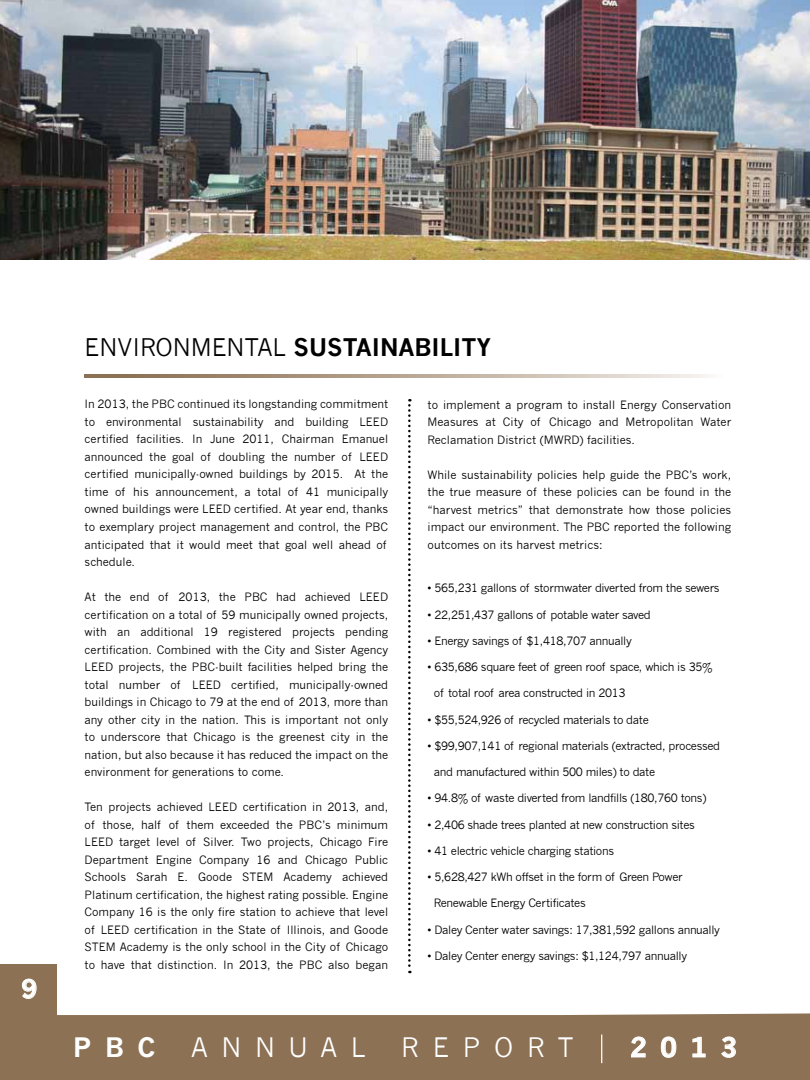
<style>
.page{position:relative;width:810px;height:1080px;background:#fff}
.page>*{position:absolute;margin:0;border:0;box-sizing:border-box;transform-origin:0 0}
.t1{font:26.25px "News Gothic";letter-spacing:.52em;color:#fff}
.t2{font:700 26.25px "News Gothic";letter-spacing:.52em;color:#fff}
.t3{font:700 25px "News Gothic";color:#fff}
.t4{font:700 23.75px "News Gothic";color:#000}
.t5{font:23.75px "News Gothic";color:#000}
.t6{font:11.25px/17.5px "News Gothic";letter-spacing:-.01em;color:#000;text-align:justify}
.t7{font:11.25px "News Gothic";letter-spacing:-.03em;color:#000}
</style>
<div class="page">
<img style="left:0;top:0;width:810px;height:259px">
<div style="left:0;top:1013px;width:810px;height:67px;background:#8c7154"></div>
<svg style="left:85px;top:374px;width:624px;height:3px;background:#b9a895"></svg>
<div style="left:0;top:964px;width:56px;height:57px;background:#8c7154"></div>
<svg style="left:631px;top:1037px;width:14px;height:20px"></svg>
<svg style="left:661px;top:1037px;width:15px;height:21px"></svg>
<svg style="left:693px;top:1037px;width:12px;height:20px"></svg>
<svg style="left:721px;top:1037px;width:15px;height:21px"></svg>
<svg style="left:601px;top:1035px;width:1px;height:28px"></svg>
<svg style="left:22px;top:979px;width:14px;height:20px"></svg>
<svg style="left:408px;top:399px;width:3px;height:574px"></svg>
<h2 class="t3" style="left:22px;top:974px;width:17px">9</h2>
<h3 class="t5" style="left:85px;top:334px;width:50px">ENvironmental</h3>
<h3 class="t4" style="left:293px;top:333px;width:31px">SUSTAINABILITY</h3>
<p class="t6" style="left:85px;top:396px;width:305px;text-align:left">In 2013, the PBC continued its longstanding commitment to environmental sustainability and building LEED certified facilities. In June 2011, Chairman Emanuel announced the goal of doubling the number of LEED certified municipally-owned buildings by 2015. At the time of his announcement, a total of 41 municipally owned buildings were LEED certified. At year end, thanks to exemplary project management and control, the PBC anticipated that it would meet that goal well ahead of schedule.</p>
<p class="t6" style="left:85px;top:588px;width:305px">At the end of 2013, the PBC had achieved LEED certification on a total of 59 municipally owned projects, with an additional 19 registered projects pending certification. Combined with the City and Sister Agency LEED projects, the PBC-built facilities helped bring the total number of LEED certified, municipally-owned buildings in Chicago to 79 at the end of 2013, more than any other city in the nation. This is important not only to underscore that Chicago is the greenest city in the nation, but also because it has reduced the impact on the environment for generations to come.</p>
<p class="t6" style="left:85px;top:798px;width:305px">Ten projects achieved LEED certification in 2013, and, of those, half of them exceeded the PBC’s minimum LEED target level of Silver. Two projects, Chicago Fire Department Engine Company 16 and Chicago Public Schools Sarah E. Goode STEM Academy achieved Platinum certification, the highest rating possible. Engine Company 16 is the only fire station to achieve that level of LEED certification in the State of Illinois, and Goode STEM Academy is the only school in the City of Chicago to have that distinction. In 2013, the PBC also began</p>
<p class="t6" style="left:428px;top:396px;width:305px">to implement a program to install Energy Conservation Measures at City of Chicago and Metropolitan Water Reclamation District (MWRD) facilities.</p>
<p class="t6" style="left:428px;top:466px;width:305px">While sustainability policies help guide the PBC’s work, the true measure of these policies can be found in the “harvest metrics” that demonstrate how those policies impact our environment. The PBC reported the following outcomes on its harvest metrics:</p>
<p class="t7" style="left:428px;top:582px;width:294px">• 565,231 gallons of stormwater diverted from the sewers</p>
<p class="t7" style="left:428px;top:608px;width:225px">• 22,251,437 gallons of potable water saved</p>
<p class="t7" style="left:428px;top:634px;width:206px">• Energy savings of $1,418,707 annually</p>
<p class="t7" style="left:428px;top:661px;width:287px">• 635,686 square feet of green roof space, which is 35%</p>
<p class="t7" style="left:434px;top:687px;width:193px">of total roof area constructed in 2013</p>
<p class="t7" style="left:428px;top:713px;width:223px">• $55,524,926 of recycled materials to date</p>
<p class="t7" style="left:428px;top:739px;width:294px">• $99,907,141 of regional materials (extracted, processed</p>
<p class="t7" style="left:434px;top:766px;width:223px">and manufactured within 500 miles) to date</p>
<p class="t7" style="left:428px;top:792px;width:280px">• 94.8% of waste diverted from landfills (180,760 tons)</p>
<p class="t7" style="left:428px;top:818px;width:269px">• 2,406 shade trees planted at new construction sites</p>
<p class="t7" style="left:428px;top:844px;width:188px">• 41 electric vehicle charging stations</p>
<p class="t7" style="left:428px;top:870px;width:257px">• 5,628,427 kWh offset in the form of Green Power</p>
<p class="t7" style="left:434px;top:897px;width:153px">Renewable Energy Certificates</p>
<p class="t7" style="left:428px;top:923px;width:294px">• Daley Center water savings: 17,381,592 gallons annually</p>
<p class="t7" style="left:428px;top:949px;width:261px">• Daley Center energy savings: $1,124,797 annually</p>
<h1 class="t2" style="left:73px;top:1031px;width:84px">PBC</h1>
<h1 class="t1" style="left:191px;top:1032px;width:176px">ANNUAL</h1>
<h1 class="t1" style="left:401px;top:1032px;width:174px">REPORT</h1>
<h1 class="t2" style="left:630px;top:1031px;width:108px">2013</h1>
</div>
